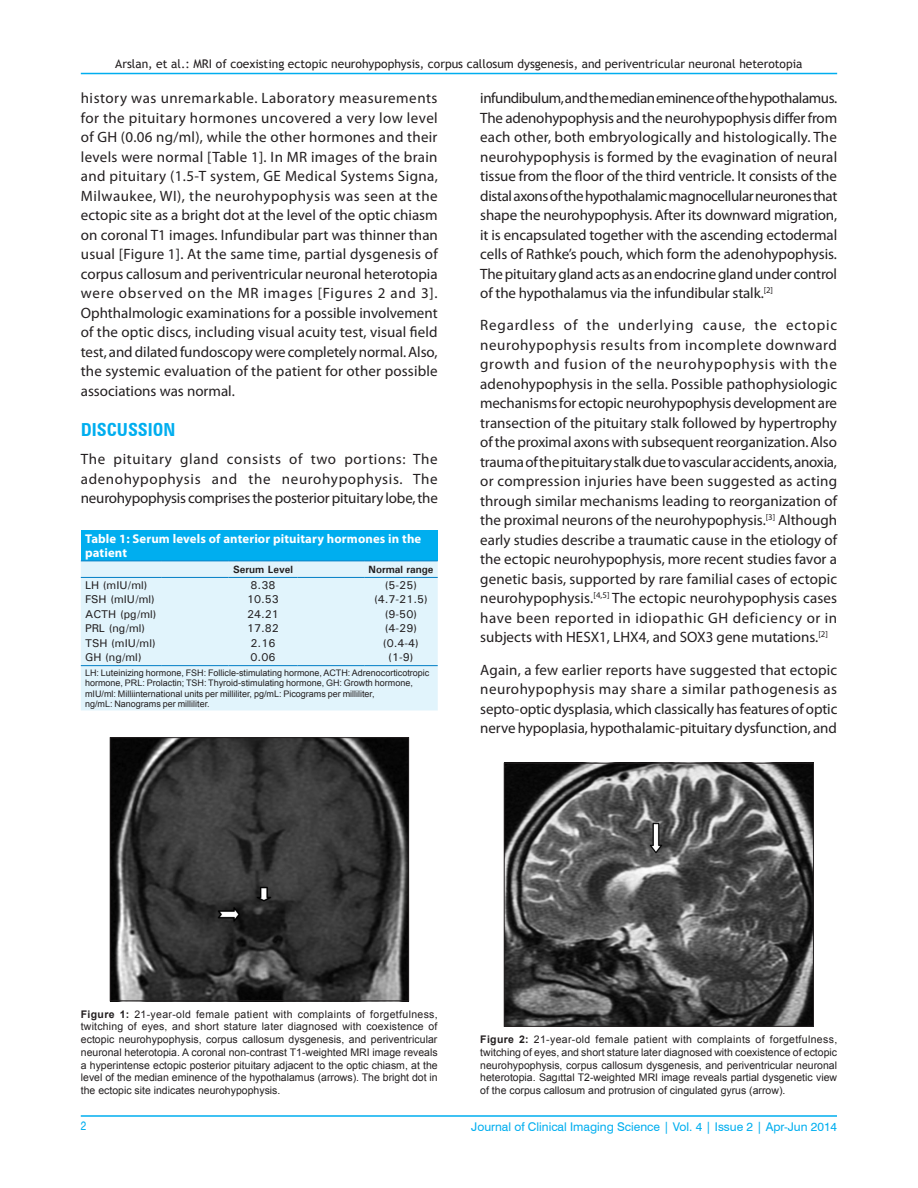
<style>
.page{position:relative;width:918px;height:1188px;background:#fff}
.page>*{position:absolute;margin:0;border:0;box-sizing:border-box;transform-origin:0 0}
.t1{font:700 condensed 18px "Zurich BT";color:#00aeef}
.TX{font:15px/19.5px "Myriad Pro";letter-spacing:-.005em;color:#231f20;text-align:justify}
.TT{font:700 12.75px/14.2px "Myriad Pro";letter-spacing:.01em;color:#fff}
.t2{font:12px "Trebuchet MS";color:#231f20}
.VRF{font:12px "Swiss 721 BT";color:#00aeef}
.V_FOLIO{font:condensed 12px "Helvetica";color:#00aeef}
.TB{font:500 11.25px "Univers";color:#231f20}
.TBL{font:500 11.25px "Univers";color:#231f20}
.FGC{font:10.5px/12.8px "Arial";color:#231f20;text-align:justify}
.TCH{font:700 10.5px "Univers";color:#231f20}
.TFN{font:9px/10.5px "Arial";color:#231f20}
.s1{font-weight:700}
</style>
<div class="page">
<hr style="left:81px;top:73px;width:756px;height:1px;background:#00aeef">
<hr style="left:81px;top:1116px;width:756px;height:1px;background:#00aeef">
<div style="left:81px;top:530px;width:357px;height:31px;background:#00aeef"></div>
<div style="left:81px;top:562px;width:357px;height:148px;background:#e1f4fc"></div>
<hr style="left:81px;top:665px;width:81px;height:1px;background:#007ec5">
<hr style="left:162px;top:665px;width:67px;height:1px;background:#007ec5">
<hr style="left:229px;top:665px;width:69px;height:1px;background:#007ec5">
<hr style="left:298px;top:665px;width:66px;height:1px;background:#007ec5">
<hr style="left:364px;top:665px;width:74px;height:1px;background:#007ec5">
<hr style="left:81px;top:561px;width:81px;height:1px;background:#007ec5">
<hr style="left:162px;top:561px;width:67px;height:1px;background:#007ec5">
<hr style="left:229px;top:561px;width:69px;height:1px;background:#007ec5">
<hr style="left:298px;top:561px;width:66px;height:1px;background:#007ec5">
<hr style="left:364px;top:561px;width:74px;height:1px;background:#007ec5">
<hr style="left:81px;top:577px;width:81px;height:1px;background:#007ec5">
<hr style="left:162px;top:577px;width:67px;height:1px;background:#007ec5">
<hr style="left:229px;top:577px;width:69px;height:1px;background:#007ec5">
<hr style="left:298px;top:577px;width:66px;height:1px;background:#007ec5">
<hr style="left:364px;top:577px;width:74px;height:1px;background:#007ec5">
<img style="left:112px;top:739px;width:295px;height:260px">
<div style="left:110px;top:737px;width:299px;height:264px;border:1px solid #231f20"></div>
<img style="left:506px;top:765px;width:306px;height:260px">
<div style="left:504px;top:763px;width:310px;height:264px;border:1px solid #231f20"></div>
<p class="t2" style="left:115px;top:56px;width:689px">Arslan, et al.: MRI of coexisting ectopic neurohypophysis, corpus callosum dysgenesis, and periventricular neuronal heterotopia</p>
<p class="TX" style="left:81px;top:88px;width:359px">history was unremarkable. Laboratory measurements for the pituitary hormones uncovered a very low level of GH (0.06 ng/ml), while the other hormones and their levels were normal [Table 1]. In MR images of the brain and pituitary (1.5‑T system, GE Medical Systems Signa, Milwaukee, WI), the neurohypophysis was seen at the ectopic site as a bright dot at the level of the optic chiasm on coronal T1 images. Infundibular part was thinner than usual [Figure 1]. At the same time, partial dysgenesis of corpus callosum and periventricular neuronal heterotopia were observed on the MR images [Figures 2 and 3].<br>Ophthalmologic examinations for a possible involvement of the optic discs, including visual acuity test, visual field test, and dilated fundoscopy were completely normal. Also, the systemic evaluation of the patient for other possible associations was normal.</p>
<h1 class="t1" style="left:81px;top:419px;width:96px">DISCUSSION</h1>
<p class="TX" style="left:81px;top:449px;width:359px">The pituitary gland consists of two portions: The adenohypophysis and the neurohypophysis. The neurohypophysis comprises the posterior pituitary lobe, the</p>
<p class="TT" style="left:85px;top:531px;width:338px">Table 1: Serum levels of anterior pituitary hormones in the patient</p>
<p class="TCH" style="left:233px;top:562px;width:61px">Serum Level</p>
<p class="TCH" style="left:369px;top:562px;width:66px">Normal range</p>
<p class="TB" style="left:85px;top:578px;width:64px">LH (mIU/ml)</p>
<p class="TB" style="left:251px;top:578px;width:26px">8.38</p>
<p class="TB" style="left:385px;top:578px;width:34px">(5-25)</p>
<p class="TB" style="left:85px;top:592px;width:71px">FSH (mIU/ml)</p>
<p class="TB" style="left:247px;top:592px;width:33px">10.53</p>
<p class="TB" style="left:374px;top:592px;width:55px">(4.7-21.5)</p>
<p class="TB" style="left:85px;top:607px;width:73px">ACTH (pg/ml)</p>
<p class="TB" style="left:247px;top:607px;width:33px">24.21</p>
<p class="TB" style="left:385px;top:607px;width:34px">(9-50)</p>
<p class="TB" style="left:85px;top:621px;width:62px">PRL (ng/ml)</p>
<p class="TB" style="left:247px;top:621px;width:33px">17.82</p>
<p class="TB" style="left:385px;top:621px;width:34px">(4-29)</p>
<p class="TB" style="left:85px;top:636px;width:72px">TSH (mIU/ml)</p>
<p class="TB" style="left:251px;top:636px;width:26px">2.16</p>
<p class="TB" style="left:383px;top:636px;width:38px">(0.4-4)</p>
<p class="TBL" style="left:85px;top:650px;width:58px">GH (ng/ml)</p>
<p class="TBL" style="left:251px;top:650px;width:26px">0.06</p>
<p class="TBL" style="left:388px;top:650px;width:27px">(1-9)</p>
<p class="TFN" style="left:85px;top:667px;width:346px">LH: Luteinizing hormone, FSH: Follicle‑stimulating hormone, ACTH: Adrenocorticotropic hormone, PRL: Prolactin; TSH: Thyroid‑stimulating hormone, GH: Growth hormone, mIU/ml: Milliinternational units per milliliter, pg/mL: Picograms per milliliter,<br>ng/mL: Nanograms per milliliter.</p>
<p class="TX" style="left:480px;top:88px;width:359px">infundibulum, and the median eminence of the hypothalamus.<br>The adenohypophysis and the neurohypophysis differ from each other, both embryologically and histologically. The neurohypophysis is formed by the evagination of neural tissue from the floor of the third ventricle. It consists of the distal axons of the hypothalamic magnocellular neurones that shape the neurohypophysis. After its downward migration, it is encapsulated together with the ascending ectodermal cells of Rathke’s pouch, which form the adenohypophysis.<br>The pituitary gland acts as an endocrine gland under control of the hypothalamus via the infundibular stalk.<sup>[2]</sup></p>
<p class="TX" style="left:480px;top:315px;width:359px">Regardless of the underlying cause, the ectopic neurohypophysis results from incomplete downward growth and fusion of the neurohypophysis with the adenohypophysis in the sella. Possible pathophysiologic mechanisms for ectopic neurohypophysis development are transection of the pituitary stalk followed by hypertrophy of the proximal axons with subsequent reorganization. Also trauma of the pituitary stalk due to vascular accidents, anoxia, or compression injuries have been suggested as acting through similar mechanisms leading to reorganization of the proximal neurons of the neurohypophysis.<sup>[3]</sup> Although early studies describe a traumatic cause in the etiology of the ectopic neurohypophysis, more recent studies favor a genetic basis, supported by rare familial cases of ectopic neurohypophysis.<sup>[4,5]</sup> The ectopic neurohypophysis cases have been reported in idiopathic GH deficiency or in subjects with HESX1, LHX4, and SOX3 gene mutations.<sup>[2]</sup></p>
<p class="TX" style="left:480px;top:660px;width:359px">Again, a few earlier reports have suggested that ectopic neurohypophysis may share a similar pathogenesis as septo‑optic dysplasia, which classically has features of optic nerve hypoplasia, hypothalamic‑pituitary dysfunction, and</p>
<p class="FGC" style="left:81px;top:1008px;width:358px"><span class="s1">Figure 1:</span> 21-year-old female patient with complaints of forgetfulness, twitching of eyes, and short stature later diagnosed with coexistence of ectopic neurohypophysis, corpus callosum dysgenesis, and periventricular neuronal heterotopia. A coronal non-contrast T1-weighted MRI image reveals a hyperintense ectopic posterior pituitary adjacent to the optic chiasm, at the level of the median eminence of the hypothalamus (arrows). The bright dot in the ectopic site indicates neurohypophysis.</p>
<p class="FGC" style="left:480px;top:1033px;width:358px"><span class="s1">Figure 2:</span> 21-year-old female patient with complaints of forgetfulness, twitching of eyes, and short stature later diagnosed with coexistence of ectopic neurohypophysis, corpus callosum dysgenesis, and periventricular neuronal heterotopia. Sagıttal T2-weighted MRI image reveals partial dysgenetic view of the corpus callosum and protrusion of cingulated gyrus (arrow).</p>
<p class="V_FOLIO" style="left:81px;top:1119px;width:7px">2</p>
<p class="VRF" style="left:471px;top:1119px;width:367px">Journal of Clinical Imaging Science | Vol. 4 | Issue 2 | Apr-Jun 2014</p>
</div>
